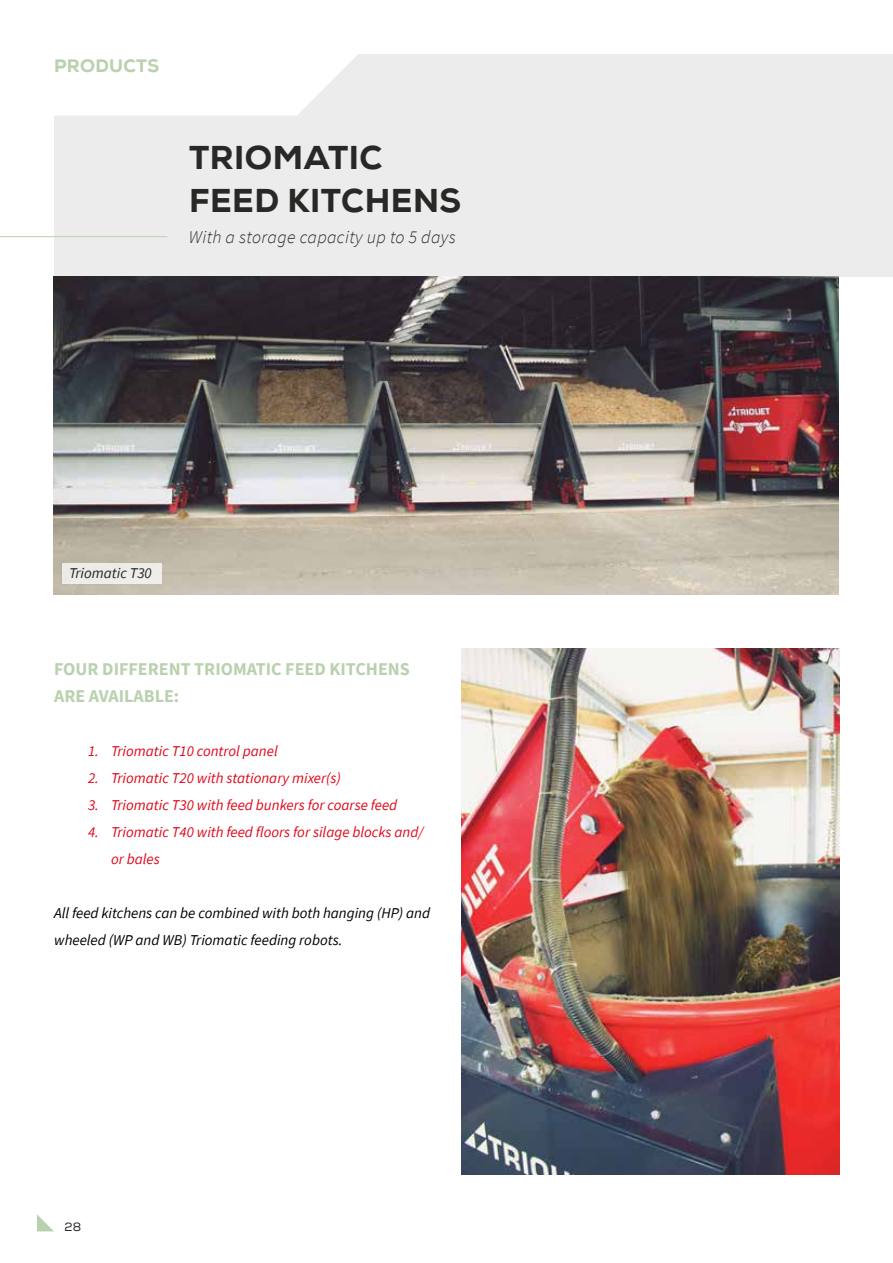
<style>
.page{position:relative;width:893px;height:1263px;background:#fff}
.page>*{position:absolute;margin:0;border:0;box-sizing:border-box;transform-origin:0 0}
.t1{font:800 33px/43.5px "Nexa";letter-spacing:.015em;color:#282827}
.t2{font:700 18px/27px "Source Sans Pro";color:#bad1af}
.t3{font:italic 300 18px "Source Sans Pro";letter-spacing:.02em;color:#282827}
.t4{font:800 18px "Nexa";letter-spacing:.015em;color:#bad1af}
.t5{font:italic 15px/27px "Source Sans Pro";color:#e1081c}
.t6{font:italic 15px/27px "Source Sans Pro";color:#000}
.t7{font:italic 15px "Source Sans Pro";color:#282827}
.t8{font:12px "Nexa";color:#282827}
</style>
<div class="page">
<svg style="left:37px;top:1214px;width:17px;height:17px"></svg>
<div style="left:54px;top:54px;width:839px;height:222px;background:#ececec"></div>
<svg style="left:54px;top:54px;width:304px;height:61px;background:#fdfdfd"></svg>
<hr style="left:0;top:236px;width:167px;height:1px;background:#bad1af">
<img style="left:54px;top:276px;width:785px;height:318px">
<img style="left:461px;top:648px;width:378px;height:527px">
<div style="left:63px;top:563px;width:99px;height:21px;background:#eeece8"></div>
<p class="t4" style="left:54px;top:54px;width:107px">PRODUCTS</p>
<h1 class="t1" style="left:189px;top:136px;width:274px">TRIOMATIC<br>FEED KITCHENS</h1>
<p class="t3" style="left:189px;top:226px;width:269px">With a storage capacity up to 5 days</p>
<p class="t7" style="left:69px;top:564px;width:84px">Triomatic T30</p>
<p class="t2" style="left:54px;top:655px;width:357px">FOUR DIFFERENT TRIOMATIC FEED KITCHENS<br>ARE AVAILABLE:</p>
<p class="t5" style="left:88px;top:737px;width:191px">1. Triomatic T10 control panel</p>
<p class="t5" style="left:88px;top:764px;width:254px">2. Triomatic T20 with stationary mixer(s)</p>
<p class="t5" style="left:88px;top:791px;width:311px">3. Triomatic T30 with feed bunkers for coarse feed</p>
<p class="t5" style="left:111px;top:818px;width:314px;text-indent:-23px">4. Triomatic T40 with feed floors for silage blocks and/ or bales</p>
<p class="t6" style="left:54px;top:899px;width:378px">All feed kitchens can be combined with both hanging (HP) and wheeled (WP and WB) Triomatic feeding robots.</p>
<p class="t8" style="left:65px;top:1220px;width:18px">28</p>
</div>
